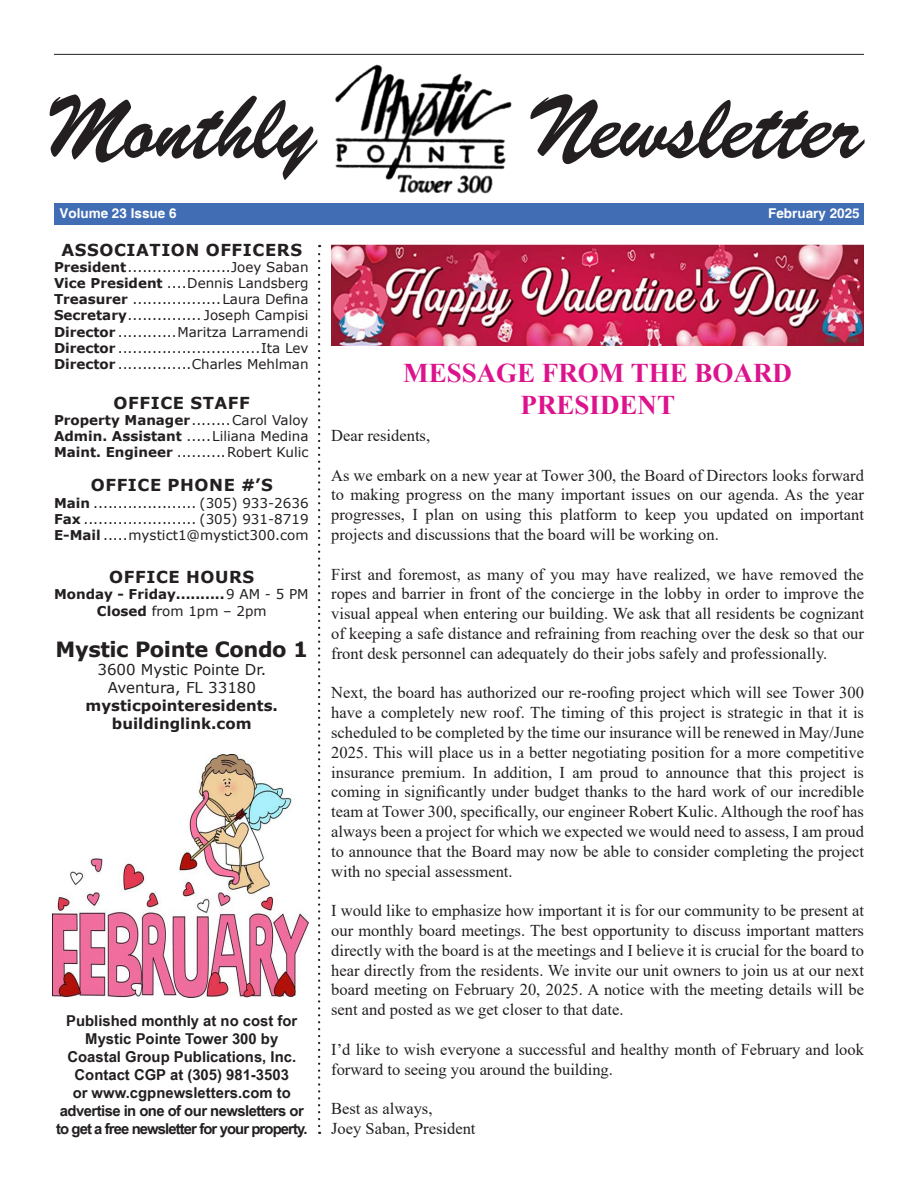
<style>
.page{position:relative;width:918px;height:1188px;background:#fff}
.page>*{position:absolute;margin:0;border:0;box-sizing:border-box;transform-origin:0 0}
.t1{font:88.5px "Brush Script BT";color:#231f20}
.t2{font:700 27px/32.4px "Times New Roman";color:#dc138d;text-align:center}
.t3{font:700 21px "Verdana";letter-spacing:-.02em;color:#231f20}
.t4{font:16.5px/19.8px "Times New Roman";color:#231f20;text-align:justify}
.t5{font:700 16.5px "Verdana";letter-spacing:.035em;color:#231f20}
.t6{font:700 15px/18px "Arial Narrow";letter-spacing:-.03em;color:#231f20;text-align:center;scale:1.21 1}
.t7{font:700 15px/18px "Arial Narrow";color:#231f20;text-align:center;scale:1.21 1}
.t8{font:700 15px/18px "Verdana";color:#231f20;text-align:center}
.t9{font:15px "Verdana";color:#231f20}
.t10{font:13.5px "Verdana";color:#231f20}
.t11{font:700 13.5px "Verdana";color:#231f20}
.t12{font:700 13.5px "Helvetica";color:#fff}
.s1{font-weight:700}
.s2{font-weight:400}
</style>
<div class="page">
<div style="left:54px;top:203px;width:810px;height:22px;background:#416db5"></div>
<svg style="left:318px;top:245px;width:2px;height:881px"></svg>
<hr style="left:54px;top:54px;width:810px;height:1px;background:#231f20">
<img style="left:335px;top:64px;width:177px;height:130px">
<img style="left:53px;top:754px;width:255px;height:244px">
<img style="left:331px;top:245px;width:533px;height:100px">
<p class="t1" style="left:44px;top:75px;width:274px">Monthly</p>
<p class="t1" style="left:531px;top:75px;width:335px">Newsletter</p>
<p class="t12" style="left:59px;top:205px;width:119px">Volume 23 Issue 6</p>
<p class="t12" style="left:768px;top:205px;width:93px">February 2025</p>
<p class="t5" style="left:61px;top:238px;width:242px">ASSOCIATION OFFICERS</p>
<p class="t10" style="left:54px;top:258px;width:256px"><span class="s1">President</span>.....................Joey Saban</p>
<p class="t10" style="left:54px;top:274px;width:256px"><span class="s1">Vice President</span> ....Dennis Landsberg</p>
<p class="t10" style="left:54px;top:290px;width:256px"><span class="s1">Treasurer</span> ..................Laura Defina</p>
<p class="t10" style="left:54px;top:306px;width:256px"><span class="s1">Secretary</span>............... Joseph Campisi</p>
<p class="t10" style="left:54px;top:322px;width:256px"><span class="s1">Director</span> ............Maritza Larramendi</p>
<p class="t10" style="left:54px;top:339px;width:256px"><span class="s1">Director</span> .............................Ita Lev</p>
<p class="t10" style="left:54px;top:355px;width:256px"><span class="s1">Director</span> ...............Charles Mehlman</p>
<p class="t5" style="left:114px;top:391px;width:138px">OFFICE STAFF</p>
<p class="t10" style="left:54px;top:411px;width:256px"><span class="s1">Property Manager</span>........Carol Valoy</p>
<p class="t10" style="left:54px;top:427px;width:256px"><span class="s1">Admin. Assistant</span> .....Liliana Medina</p>
<p class="t10" style="left:54px;top:443px;width:256px"><span class="s1">Maint. Engineer</span> ..........Robert Kulic</p>
<p class="t5" style="left:91px;top:474px;width:184px">OFFICE PHONE #’S</p>
<p class="t10" style="left:54px;top:493px;width:256px"><span class="s1">Main</span> ..................... (305) 933-2636</p>
<p class="t10" style="left:54px;top:510px;width:256px"><span class="s1">Fax</span> ....................... (305) 931-8719</p>
<p class="t10" style="left:54px;top:526px;width:256px"><span class="s1">E-Mail</span> .....mystict1@mystict300.com</p>
<p class="t5" style="left:109px;top:566px;width:146px">OFFICE HOURS</p>
<p class="t11" style="left:54px;top:585px;width:256px">Monday - Friday..........<span class="s2">9 AM - 5 PM</span></p>
<p class="t10" style="left:97px;top:601px;width:171px"><span class="s1">Closed</span> from 1pm – 2pm</p>
<p class="t3" style="left:56px;top:635px;width:254px">Mystic Pointe Condo 1</p>
<p class="t9" style="left:97px;top:659px;width:170px">3600 Mystic Pointe Dr.</p>
<p class="t9" style="left:108px;top:677px;width:150px">Aventura, FL 33180</p>
<p class="t8" style="left:86px;top:696px;width:194px">mysticpointeresidents. buildinglink.com</p>
<p class="t7" style="left:66px;top:1011px;width:193px">Published monthly at no cost for<br>Mystic Pointe Tower 300 by</p>
<p class="t7" style="left:67px;top:1047px;width:190px">Coastal Group Publications, Inc.</p>
<p class="t6" style="left:56px;top:1065px;width:209px">Contact CGP at (305) 981-3503<br>or www.cgpnewsletters.com to advertise in one of our newsletters or to get a free newsletter for your property.</p>
<p class="t2" style="left:403px;top:356px;width:390px">MESSAGE FROM THE BOARD<br>PRESIDENT</p>
<p class="t4" style="left:331px;top:425px;width:100px">Dear residents,</p>
<p class="t4" style="left:331px;top:465px;width:534px">As we embark on a new year at Tower 300, the Board of Directors looks forward to making progress on the many important issues on our agenda. As the year progresses, I plan on using this platform to keep you updated on important projects and discussions that the board will be working on.</p>
<p class="t4" style="left:331px;top:564px;width:534px">First and foremost, as many of you may have realized, we have removed the ropes and barrier in front of the concierge in the lobby in order to improve the visual appeal when entering our building. We ask that all residents be cognizant of keeping a safe distance and refraining from reaching over the desk so that our front desk personnel can adequately do their jobs safely and professionally.</p>
<p class="t4" style="left:331px;top:682px;width:534px">Next, the board has authorized our re-roofing project which will see Tower 300 have a completely new roof. The timing of this project is strategic in that it is scheduled to be completed by the time our insurance will be renewed in May/June 2025. This will place us in a better negotiating position for a more competitive insurance premium. In addition, I am proud to announce that this project is coming in significantly under budget thanks to the hard work of our incredible team at Tower 300, specifically, our engineer Robert Kulic. Although the roof has always been a project for which we expected we would need to assess, I am proud to announce that the Board may now be able to consider completing the project with no special assessment.</p>
<p class="t4" style="left:331px;top:900px;width:534px">I would like to emphasize how important it is for our community to be present at our monthly board meetings. The best opportunity to discuss important matters directly with the board is at the meetings and I believe it is crucial for the board to hear directly from the residents. We invite our unit owners to join us at our next board meeting on February 20, 2025. A notice with the meeting details will be sent and posted as we get closer to that date.</p>
<p class="t4" style="left:331px;top:1039px;width:534px">I’d like to wish everyone a successful and healthy month of February and look forward to seeing you around the building.</p>
<p class="t4" style="left:331px;top:1098px;width:103px">Best as always,</p>
<p class="t4" style="left:331px;top:1118px;width:146px">Joey Saban, President</p>
</div>
